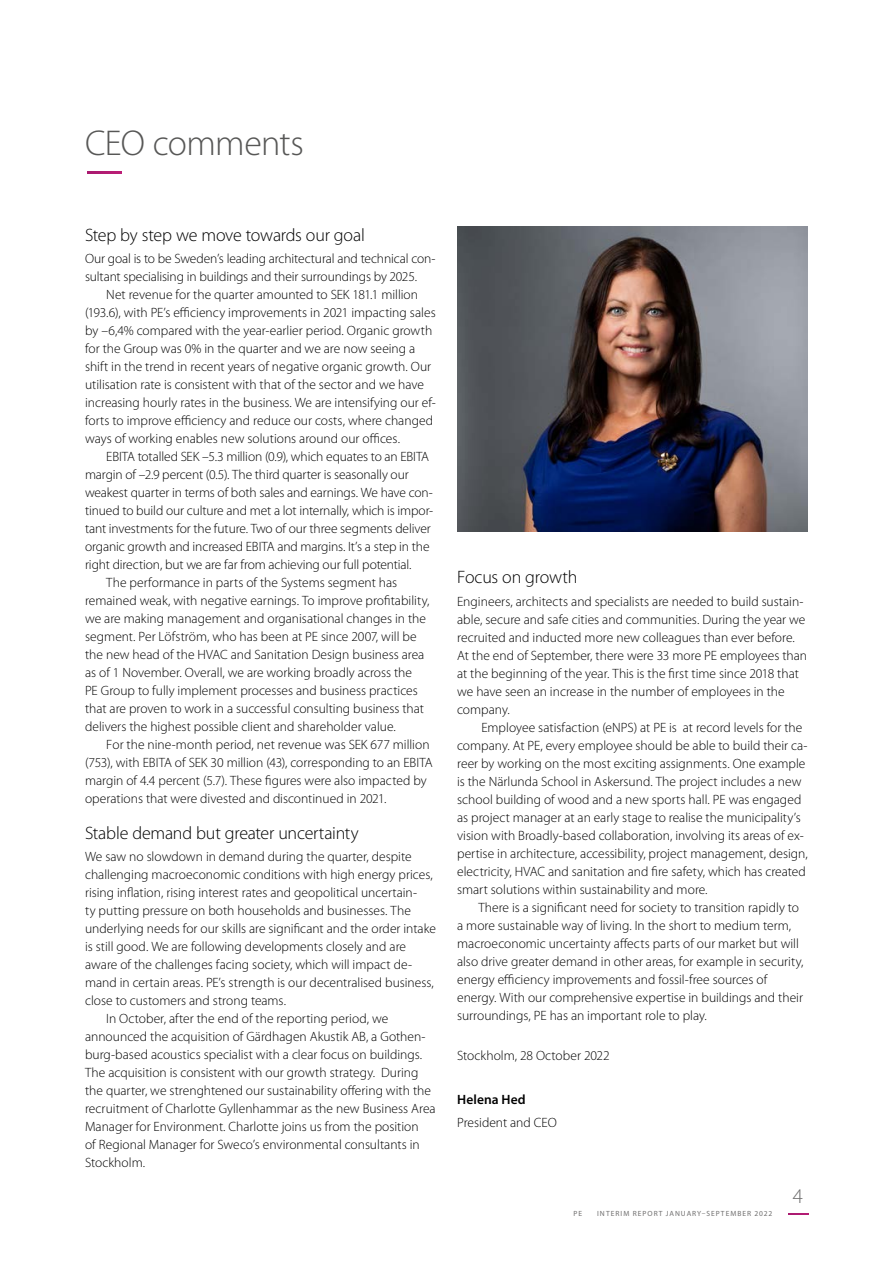
<style>
.page{position:relative;width:893px;height:1263px;background:#fff}
.page>*{position:absolute;margin:0;border:0;box-sizing:border-box;transform-origin:0 0}
.t1{font:300 36px "Myriad Pro";letter-spacing:-.02em;color:#575756}
.t2{font:300 36px "Myriad Pro";color:#fff;scale:2.17 1}
.t3{font:300 21px "Myriad Pro";color:#706f6f}
.t4{font:300 21px "Myriad Pro";color:#fff;scale:2.17 1}
.t5{font:300 18px "Myriad Pro";letter-spacing:-.015em;color:#000}
.t6{font:300 13.5px/18px "Myriad Pro";color:#000}
.t7{font:600 13.5px "Myriad Pro";letter-spacing:.01em;color:#000}
.t8{font:7.5px "Myriad Pro";letter-spacing:.135em;color:#706f6f}
</style>
<div class="page">
<img style="left:457px;top:227px;width:351px;height:304px">
<h1 class="t1" style="left:85px;top:123px;width:220px">CEO comments</h1>
<h1 class="t2" style="left:85px;top:150px;width:20px">–</h1>
<h3 class="t5" style="left:85px;top:225px;width:281px">Step by step we move towards our goal</h3>
<p class="t6" style="left:85px;top:250px;width:352px">Our goal is to be Sweden’s leading architectural and technical con&shy;sultant specialising in buildings and their surroundings by 2025.</p>
<p class="t6" style="left:85px;top:286px;width:352px;text-indent:21px">Net revenue for the quarter amounted to SEK 181.1 million (193.6), with PE’s efficiency improvements in 2021 impacting sales by –6,4% compared with the year-earlier period. Organic growth for the Group was 0% in the quarter and we are now seeing a shift in the trend in recent years of negative organic growth. Our utilisation rate is consistent with that of the sector and we have increasing hourly rates in the business. We are intensifying our ef&shy;forts to improve efficiency and reduce our costs, where changed ways of working enables new solutions around our offices.</p>
<p class="t6" style="left:106px;top:448px;width:324px">EBITA totalled SEK –5.3 million (0.9), which equates to an EBITA</p>
<p class="t6" style="left:85px;top:466px;width:325px">margin of –2.9 percent (0.5). The third quarter is seasonally our</p>
<p class="t6" style="left:85px;top:484px;width:349px">weakest quarter in terms of both sales and earnings. We have con-</p>
<p class="t6" style="left:85px;top:502px;width:350px">tinued to build our culture and met a lot internally, which is impor-</p>
<p class="t6" style="left:85px;top:520px;width:347px">tant investments for the future. Two of our three segments deliver</p>
<p class="t6" style="left:85px;top:538px;width:346px">organic growth and increased EBITA and margins. It’s a step in the</p>
<p class="t6" style="left:85px;top:556px;width:328px">right direction, but we are far from achieving our full potential.</p>
<p class="t6" style="left:106px;top:574px;width:292px">The performance in parts of the Systems segment has</p>
<p class="t6" style="left:85px;top:592px;width:346px">remained weak, with negative earnings. To improve profitability,</p>
<p class="t6" style="left:85px;top:610px;width:343px">we are making management and organisational changes in the</p>
<p class="t6" style="left:85px;top:628px;width:333px">segment. Per Löfström, who has been at PE since 2007, will be</p>
<p class="t6" style="left:85px;top:646px;width:341px">the new head of the HVAC and Sanitation Design business area</p>
<p class="t6" style="left:85px;top:664px;width:329px">as of 1 November. Overall, we are working broadly across the</p>
<p class="t6" style="left:85px;top:682px;width:334px">PE Group to fully implement processes and business practices</p>
<p class="t6" style="left:85px;top:700px;width:341px">that are proven to work in a successful consulting business that</p>
<p class="t6" style="left:85px;top:718px;width:312px">delivers the highest possible client and shareholder value.</p>
<p class="t6" style="left:106px;top:736px;width:325px">For the nine-month period, net revenue was SEK 677 million</p>
<p class="t6" style="left:85px;top:754px;width:349px">(753), with EBITA of SEK 30 million (43), corresponding to an EBITA</p>
<p class="t6" style="left:85px;top:772px;width:343px">margin of 4.4 percent (5.7). These figures were also impacted by</p>
<p class="t6" style="left:85px;top:790px;width:303px">operations that were divested and discontinued in 2021.</p>
<h3 class="t5" style="left:85px;top:823px;width:275px">Stable demand but greater uncertainty</h3>
<p class="t6" style="left:85px;top:848px;width:328px">We saw no slowdown in demand during the quarter, despite</p>
<p class="t6" style="left:85px;top:866px;width:349px">challenging macroeconomic conditions with high energy prices,</p>
<p class="t6" style="left:85px;top:884px;width:333px">rising inflation, rising interest rates and geopolitical uncertain-</p>
<p class="t6" style="left:85px;top:902px;width:327px">ty putting pressure on both households and businesses. The</p>
<p class="t6" style="left:85px;top:920px;width:352px">underlying needs for our skills are significant and the order intake</p>
<p class="t6" style="left:85px;top:938px;width:323px">is still good. We are following developments closely and are</p>
<p class="t6" style="left:85px;top:956px;width:328px">aware of the challenges facing society, which will impact de-</p>
<p class="t6" style="left:85px;top:974px;width:350px">mand in certain areas. PE’s strength is our decentralised business,</p>
<p class="t6" style="left:85px;top:992px;width:203px">close to customers and strong teams.</p>
<p class="t6" style="left:106px;top:1010px;width:283px">In October, after the end of the reporting period, we</p>
<p class="t6" style="left:85px;top:1028px;width:342px">announced the acquisition of Gärdhagen Akustik AB, a Gothen-</p>
<p class="t6" style="left:85px;top:1046px;width:339px">burg-based acoustics specialist with a clear focus on buildings.</p>
<p class="t6" style="left:85px;top:1064px;width:335px">The acquisition is consistent with our growth strategy. During</p>
<p class="t6" style="left:85px;top:1082px;width:347px">the quarter, we strenghtened our sustainability offering with the</p>
<p class="t6" style="left:85px;top:1100px;width:352px">recruitment of Charlotte Gyllenhammar as the new Business Area</p>
<p class="t6" style="left:85px;top:1118px;width:335px">Manager for Environment. Charlotte joins us from the position</p>
<p class="t6" style="left:85px;top:1136px;width:336px">of Regional Manager for Sweco’s environmental consultants in</p>
<p class="t6" style="left:85px;top:1154px;width:62px">Stockholm.</p>
<h3 class="t5" style="left:457px;top:567px;width:122px">Focus on growth</h3>
<p class="t6" style="left:457px;top:592px;width:351px">Engineers, architects and specialists are needed to build sustain&shy;able, secure and safe cities and communities. During the year we recruited and inducted more new colleagues than ever before.<br>At the end of September, there were 33 more PE employees than at the beginning of the year. This is the first time since 2018 that we have seen an increase in the number of employees in the company.</p>
<p class="t6" style="left:457px;top:718px;width:352px;text-indent:24px">Employee satisfaction (eNPS) at PE is at record levels for the company. At PE, every employee should be able to build their ca&shy;reer by working on the most exciting assignments. One example is the Närlunda School in Askersund. The project includes a new school building of wood and a new sports hall. PE was engaged as project manager at an early stage to realise the municipality’s vision with Broadly-based collaboration, involving its areas of ex&shy;pertise in architecture, accessibility, project management, design, electricity, HVAC and sanitation and fire safety, which has created smart solutions within sustainability and more.</p>
<p class="t6" style="left:457px;top:898px;width:348px;text-indent:21px">There is a significant need for society to transition rapidly to a more sustainable way of living. In the short to medium term, macroeconomic uncertainty affects parts of our market but will also drive greater demand in other areas, for example in security, energy efficiency improvements and fossil-free sources of energy. With our comprehensive expertise in buildings and their surroundings, PE has an important role to play.</p>
<p class="t6" style="left:457px;top:1046px;width:154px">Stockholm, 28 October 2022</p>
<p class="t7" style="left:457px;top:1091px;width:70px">Helena Hed</p>
<p class="t6" style="left:457px;top:1113px;width:101px">President and CEO</p>
<h2 class="t3" style="left:793px;top:1185px;width:12px">4</h2>
<p class="t8" style="left:574px;top:1209px;width:10px">PE</p>
<p class="t8" style="left:597px;top:1209px;width:177px">INTERIM REPORT JANUARY–SEPTEMBER 2022</p>
<h2 class="t4" style="left:787px;top:1201px;width:12px">–</h2>
</div>
